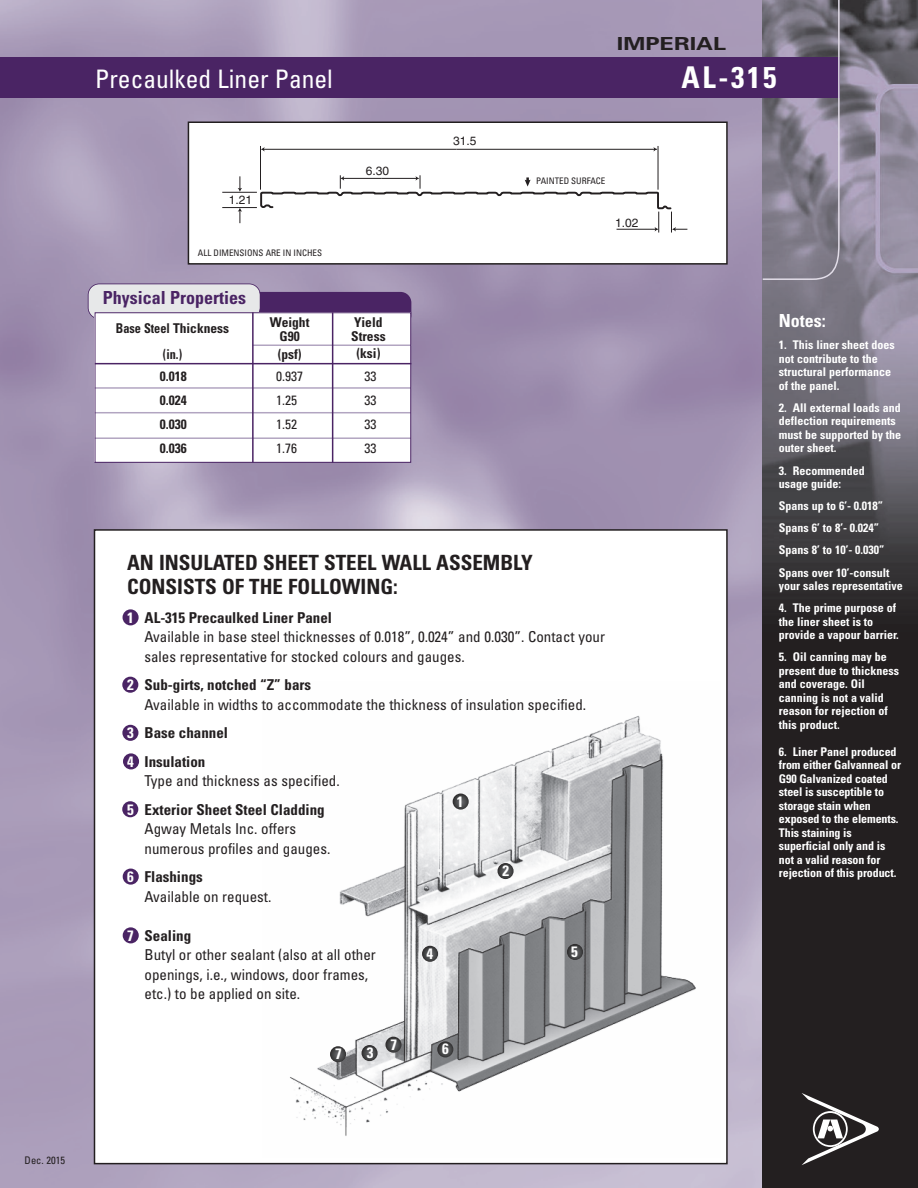
<style>
.page{position:relative;width:918px;height:1188px;background:#fff}
.page>*{position:absolute;margin:0;border:0;box-sizing:border-box;transform-origin:0 0}
.t1{font:700 condensed 30px "Univers";color:#fff}
.t2{font:condensed 25.5px "Univers";color:#fff}
.t3{font:700 condensed 21px/24px "Univers";color:#231f20}
.t4{font:700 condensed 18px "Univers";color:#4a2464}
.t5{font:700 18px "Univers";color:#231f20;scale:1.3 1}
.t6{font:700 condensed 18px "Univers";color:#fff}
.t7{font:condensed 15px/19.5px "Univers";color:#231f20}
.t8{font:700 condensed 15px/28.5px "Univers";color:#231f20}
.t9{font:700 condensed 15px "Univers";color:#fff}
.t10{font:700 condensed 13.5px/24px "Univers";color:#231f20;text-align:justify}
.t11{font:condensed 13.5px "Univers";color:#231f20}
.t12{font:700 condensed 13.5px/26.7px "Univers";color:#231f20;text-align:center;scale:.91 1}
.t13{font:700 condensed 12px/13.5px "Univers";color:#fff}
.t14{font:12px "Helvetica";color:#231f20}
.t15{font:condensed 10.5px "Univers";color:#231f20}
.t16{font:condensed 9px "Univers";color:#231f20}
.s1{font-weight:700;color:#fff}
.s2{font-weight:700}
.s3{color:#fff}
</style>
<div class="page">
<img style="left:0;top:0;width:763px;height:1188px">
<img style="left:763px;top:0;width:155px;height:1188px">
<div style="left:0;top:58px;width:840px;height:40px;background:#4a2464"></div>
<div style="left:188px;top:122px;width:539px;height:142px;background:#fff"></div>
<div style="left:188px;top:122px;width:540px;height:143px;border:2px solid #231f20"></div>
<svg style="left:761px;top:0;width:79px;height:281px;background:#7b7287"></svg>
<div style="left:95px;top:292px;width:316px;height:34px;background:#4a2464;border-radius:11px"></div>
<div style="left:88px;top:284px;width:172px;height:34px;background:#e7e8e9;border-radius:11px"></div>
<div style="left:88px;top:284px;width:173px;height:35px;border:2px solid #4a2464;border-radius:12px"></div>
<div style="left:95px;top:312px;width:316px;height:150px;background:#fff"></div>
<hr style="left:253px;top:345px;width:158px;height:1px;background:#b2a5c1">
<hr style="left:95px;top:387px;width:316px;height:2px;background:#b2a5c1">
<hr style="left:95px;top:412px;width:316px;height:1px;background:#b2a5c1">
<hr style="left:95px;top:437px;width:316px;height:2px;background:#b2a5c1">
<hr style="left:252px;top:312px;width:2px;height:150px;background:#4a2464">
<hr style="left:95px;top:363px;width:316px;height:1px;background:#4a2464">
<hr style="left:332px;top:312px;width:1px;height:151px;background:#4a2464">
<div style="left:95px;top:312px;width:316px;height:151px;border:1px solid #4a2464"></div>
<hr style="left:260px;top:146px;width:1px;height:44px;background:#231f20">
<hr style="left:658px;top:146px;width:1px;height:44px;background:#231f20">
<hr style="left:222px;top:207px;width:35px;height:1px;background:#231f20">
<hr style="left:262px;top:149px;width:195px;height:1px;background:#231f20">
<hr style="left:457px;top:149px;width:200px;height:1px;background:#231f20">
<svg style="left:238px;top:176px;width:4px;height:16px"></svg>
<svg style="left:238px;top:208px;width:4px;height:15px"></svg>
<hr style="left:222px;top:192px;width:35px;height:1px;background:#231f20">
<svg style="left:260px;top:175px;width:427px;height:58px"></svg>
<div style="left:94px;top:530px;width:633px;height:634px;background:#fff"></div>
<img style="left:290px;top:715px;width:406px;height:421px">
<div style="left:123px;top:609px;width:16px;height:16px;background:#4a2464;border-radius:50%"></div>
<div style="left:122px;top:677px;width:16px;height:16px;background:#4a2464;border-radius:50%"></div>
<div style="left:122px;top:725px;width:16px;height:16px;background:#4a2464;border-radius:50%"></div>
<div style="left:123px;top:753px;width:16px;height:16px;background:#4a2464;border-radius:50%"></div>
<div style="left:122px;top:801px;width:16px;height:16px;background:#4a2464;border-radius:50%"></div>
<div style="left:123px;top:869px;width:16px;height:16px;background:#4a2464;border-radius:50%"></div>
<div style="left:123px;top:927px;width:16px;height:16px;background:#4a2464;border-radius:50%"></div>
<svg style="left:437px;top:1041px;width:16px;height:16px"></svg>
<svg style="left:453px;top:794px;width:16px;height:16px"></svg>
<svg style="left:498px;top:863px;width:16px;height:16px"></svg>
<svg style="left:567px;top:944px;width:16px;height:16px"></svg>
<svg style="left:362px;top:1045px;width:16px;height:16px"></svg>
<svg style="left:330px;top:1046px;width:16px;height:16px"></svg>
<svg style="left:385px;top:1037px;width:17px;height:16px"></svg>
<svg style="left:422px;top:946px;width:16px;height:16px"></svg>
<svg style="left:802px;top:1093px;width:77px;height:72px;background:#4c494a"></svg>
<h3 class="t5" style="left:617px;top:37px;width:86px">IMPERIAL</h3>
<h2 class="t2" style="left:95px;top:70px;width:239px">Precaulked Liner Panel</h2>
<h1 class="t1" style="left:682px;top:67px;width:96px">AL-315</h1>
<p class="t14" style="left:229px;top:196px;width:25px">1.21</p>
<p class="t16" style="left:198px;top:250px;width:126px">ALL DIMENSIONS ARE IN INCHES</p>
<h3 class="t4" style="left:103px;top:291px;width:145px">Physical Properties</h3>
<p class="t12" style="left:116px;top:316px;width:126px">Base Steel Thickness (in.)</p>
<p class="t10" style="left:270px;top:316px;width:41px;line-height:14.1px;text-align:center">Weight<br>G90</p>
<p class="t10" style="left:278px;top:344px;width:26px">(psf)</p>
<p class="t14" style="left:366px;top:166px;width:25px">6.30</p>
<p class="t10" style="left:351px;top:316px;width:36px;line-height:13.6px">Yield<br>Stress</p>
<p class="t10" style="left:356px;top:342px;width:26px">(ksi)</p>
<p class="t10" style="left:160px;top:365px;width:28px">0.018<br>0.024<br>0.030<br>0.036</p>
<p class="t11" style="left:276px;top:371px;width:28px">0.937</p>
<p class="t11" style="left:364px;top:371px;width:13px">33</p>
<p class="t11" style="left:276px;top:395px;width:22px">1.25</p>
<p class="t11" style="left:364px;top:395px;width:13px">33</p>
<p class="t11" style="left:276px;top:419px;width:22px">1.52</p>
<p class="t11" style="left:364px;top:419px;width:13px">33</p>
<p class="t11" style="left:276px;top:443px;width:22px">1.76</p>
<p class="t11" style="left:364px;top:443px;width:13px">33</p>
<p class="t14" style="left:453px;top:136px;width:25px">31.5</p>
<p class="t16" style="left:536px;top:178px;width:71px">PAINTED SURFACE</p>
<p class="t14" style="left:615px;top:218px;width:25px">1.02</p>
<h3 class="t3" style="left:127px;top:552px;width:407px">AN INSULATED SHEET STEEL WALL ASSEMBLY<br>CONSISTS OF THE FOLLOWING:</h3>
<p class="t7" style="left:144px;top:609px;width:462px;text-indent:-17px"><span class="s1">1</span> <span class="s2">AL-315 Precaulked Liner Panel<br></span>Available in base steel thicknesses of 0.018”, 0.024” and 0.030”. Contact your sales representative for stocked colours and gauges.</p>
<p class="t7" style="left:145px;top:676px;width:443px;text-indent:-17px"><span class="s1">2</span> <span class="s2">Sub-girts, notched “Z” bars<br></span>Available in widths to accommodate the thickness of insulation specified.</p>
<p class="t8" style="left:127px;top:720px;width:103px"><span class="s3">3</span> Base channel<br><span class="s3">4</span> Insulation</p>
<p class="t7" style="left:127px;top:768px;width:214px;line-height:28.5px;text-indent:17px">Type and thickness as specified.<br><span class="s1">5</span> <span class="s2">Exterior Sheet Steel Cladding</span></p>
<p class="t7" style="left:145px;top:820px;width:187px">Agway Metals Inc. offers numerous profiles and gauges.</p>
<p class="t7" style="left:145px;top:868px;width:128px;text-indent:-17px"><span class="s1">6</span> <span class="s2">Flashings<br></span>Available on request.</p>
<p class="t7" style="left:145px;top:927px;width:233px;text-indent:-17px"><span class="s1">7</span> <span class="s2">Sealing<br></span>Butyl or other sealant (also at all other openings, i.e., windows, door frames, etc.) to be applied on site.</p>
<p class="t9" style="left:457px;top:796px;width:8px">1</p>
<p class="t9" style="left:502px;top:865px;width:8px">2</p>
<p class="t9" style="left:571px;top:946px;width:8px">5</p>
<p class="t9" style="left:426px;top:948px;width:8px">4</p>
<p class="t9" style="left:335px;top:1049px;width:8px">7</p>
<p class="t9" style="left:367px;top:1047px;width:8px">3</p>
<p class="t9" style="left:391px;top:1039px;width:8px">7</p>
<p class="t9" style="left:442px;top:1044px;width:8px">6</p>
<h3 class="t6" style="left:779px;top:314px;width:48px">Notes:</h3>
<p class="t13" style="left:779px;top:339px;width:117px">1. This liner sheet does not contribute to the structural performance of the panel.</p>
<p class="t13" style="left:779px;top:402px;width:124px">2. All external loads and deflection requirements must be supported by the outer sheet.</p>
<p class="t13" style="left:779px;top:465px;width:87px">3. Recommended usage guide:</p>
<p class="t13" style="left:779px;top:496px;width:112px;line-height:22.2px">Spans up to 6’- 0.018”<br>Spans 6’ to 8’- 0.024”<br>Spans 8’ to 10’- 0.030”<br>Spans over 10’-consult</p>
<p class="t13" style="left:779px;top:580px;width:125px">your sales representative</p>
<p class="t13" style="left:779px;top:602px;width:121px">4. The prime purpose of the liner sheet is to provide a vapour barrier.</p>
<p class="t13" style="left:779px;top:651px;width:122px">5. Oil canning may be present due to thickness and coverage. Oil canning is not a valid reason for rejection of this product.</p>
<p class="t13" style="left:779px;top:746px;width:124px">6. Liner Panel produced from either Galvanneal or<br>G90 Galvanized coated steel is susceptible to storage stain when exposed to the elements.<br>This staining is superficial only and is not a valid reason for rejection of this product.</p>
<p class="t15" style="left:25px;top:1157px;width:42px">Dec. 2015</p>
</div>
